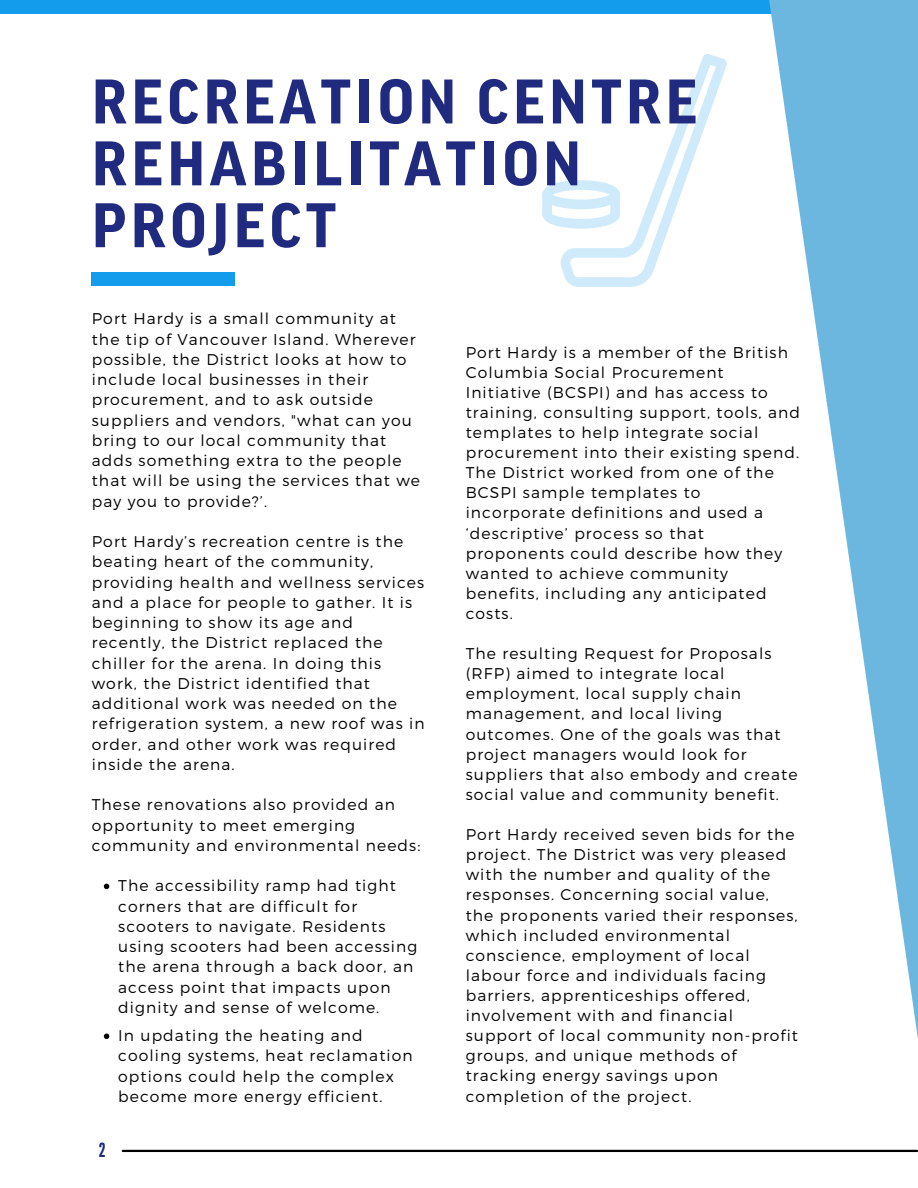
<style>
.page{position:relative;width:918px;height:1188px;background:#fff}
.page>*{position:absolute;margin:0;border:0;box-sizing:border-box;transform-origin:0 0}
.t1{font:700 60.6px/61.8px "Good Pro";letter-spacing:.07em;color:#202b7f}
.t2{font:19.5px "League Gothic";color:#202b7f}
.t3{font:300 15.6px/20.1px "Montserrat";letter-spacing:.07em;color:#000}
</style>
<div class="page">
<div style="left:0;top:0;width:918px;height:14px;background:#139ceb"></div>
<svg style="left:769px;top:0;width:149px;height:1039px"></svg>
<div style="left:92px;top:273px;width:143px;height:13px;background:#139ceb"></div>
<hr style="left:123px;top:1150px;width:794px;height:2px;background:#000">
<svg style="left:542px;top:54px;width:185px;height:233px"></svg>
<svg style="left:104px;top:884px;width:5px;height:5px"></svg>
<svg style="left:104px;top:1034px;width:5px;height:5px"></svg>
<h1 class="t1" style="left:92px;top:73px;width:607px">RECREATION CENTRE<br>REHABILITATION<br>PROJECT</h1>
<p class="t3" style="left:92px;top:308px;width:330px">Port Hardy is a small community at the tip of Vancouver Island. Wherever possible, the District looks at how to include local businesses in their procurement, and to ask outside suppliers and vendors, "what can you bring to our local community that adds something extra to the people that will be using the services that we pay you to provide?’.</p>
<p class="t3" style="left:92px;top:531px;width:334px">Port Hardy’s recreation centre is the beating heart of the community, providing health and wellness services and a place for people to gather. It is beginning to show its age and recently, the District replaced the chiller for the arena. In doing this work, the District identified that additional work was needed on the refrigeration system, a new roof was in order, and other work was required inside the arena.</p>
<p class="t3" style="left:92px;top:794px;width:330px">These renovations also provided an opportunity to meet emerging community and environmental needs:</p>
<p class="t3" style="left:118px;top:875px;width:301px">The accessibility ramp had tight corners that are difficult for scooters to navigate. Residents using scooters had been accessing the arena through a back door, an access point that impacts upon dignity and sense of welcome.</p>
<p class="t3" style="left:118px;top:1025px;width:296px">In updating the heating and cooling systems, heat reclamation options could help the complex become more energy efficient.</p>
<p class="t2" style="left:99px;top:1139px;width:8px">2</p>
<p class="t3" style="left:466px;top:341px;width:336px">Port Hardy is a member of the British<br>Columbia Social Procurement<br>Initiative (BCSPI) and has access to training, consulting support, tools, and templates to help integrate social procurement into their existing spend.<br>The District worked from one of the<br>BCSPI sample templates to incorporate definitions and used a ‘descriptive’ process so that proponents could describe how they wanted to achieve community benefits, including any anticipated costs.</p>
<p class="t3" style="left:466px;top:643px;width:333px">The resulting Request for Proposals (RFP) aimed to integrate local employment, local supply chain management, and local living outcomes. One of the goals was that project managers would look for suppliers that also embody and create social value and community benefit.</p>
<p class="t3" style="left:466px;top:824px;width:334px">Port Hardy received seven bids for the project. The District was very pleased with the number and quality of the responses. Concerning social value, the proponents varied their responses, which included environmental conscience, employment of local labour force and individuals facing barriers, apprenticeships offered, involvement with and financial support of local community non-profit groups, and unique methods of tracking energy savings upon completion of the project.</p>
</div>
